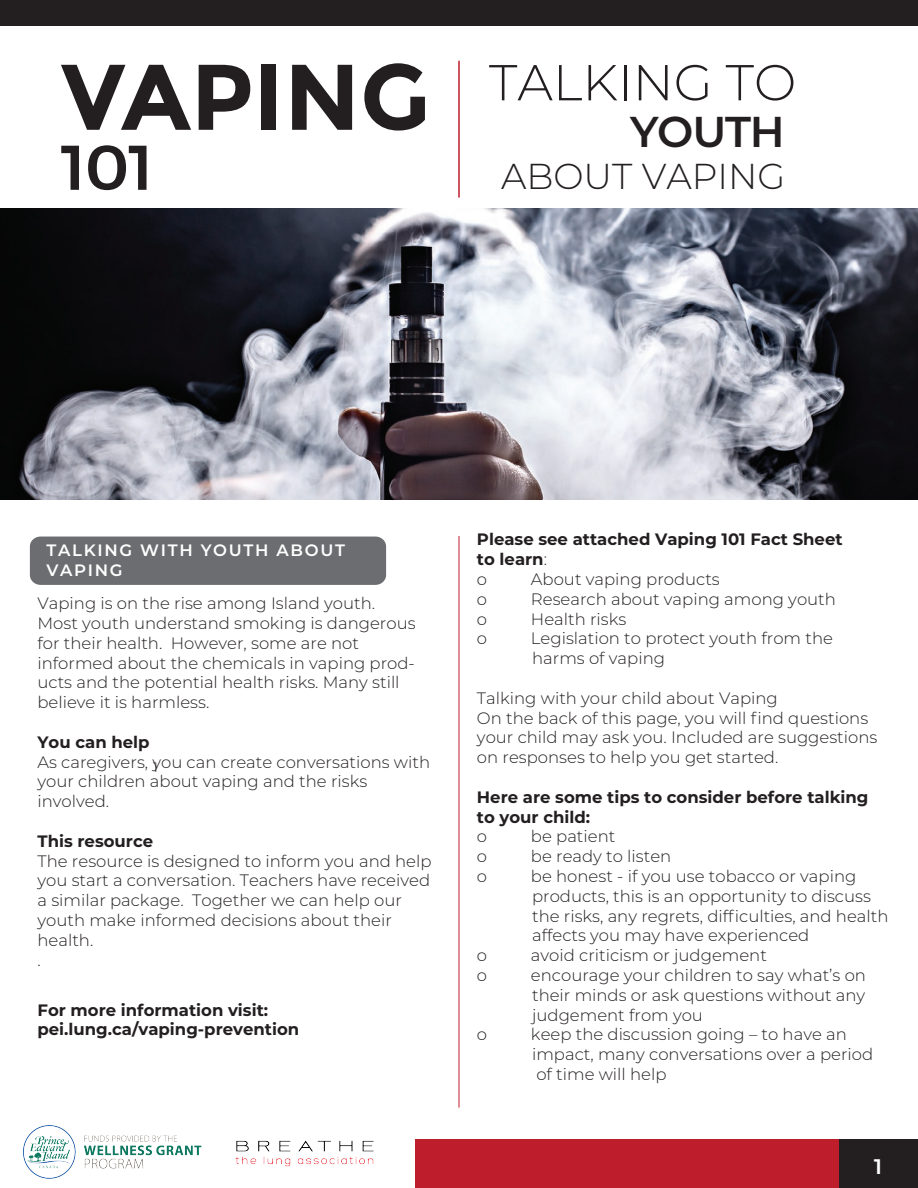
<style>
.page{position:relative;width:918px;height:1188px;background:#fff}
.page>*{position:absolute;margin:0;border:0;box-sizing:border-box;transform-origin:0 0}
.t1{font:700 93px "Montserrat";color:#231f20}
.t2{font:500 63px "Montserrat";color:#231f20}
.t3{font:300 50.4px "Montserrat";color:#231f20}
.t4{font:600 43.05px "Montserrat";letter-spacing:-.03em;color:#231f20}
.t5{font:300 36px "Montserrat";color:#231f20}
.t6{font:500 21px "Montserrat";color:#fff}
.t7{font:300 16.5px/19.8px "Montserrat";color:#231f20}
.t8{font:700 16.5px/19.8px "Montserrat";color:#231f20}
.t9{font:600 16.5px/19.8px "Montserrat";letter-spacing:.105em;color:#fff}
.t10{font:300 13.5px "Montserrat";color:#231f20}
.s1{font-weight:300}
</style>
<div class="page">
<div style="left:415px;top:1140px;width:502px;height:48px;background:#be1d2c"></div>
<div style="left:30px;top:537px;width:356px;height:48px;background:#6c6d70;border-radius:10px"></div>
<img style="left:0;top:208px;width:918px;height:292px">
<hr style="left:458px;top:61px;width:2px;height:137px;background:#be1d2c">
<hr style="left:459px;top:536px;width:1px;height:572px;background:#be1d2c">
<div style="left:0;top:0;width:917px;height:26px;background:#231f20"></div>
<div style="left:839px;top:1140px;width:79px;height:48px;background:#231f20"></div>
<img style="left:23px;top:1125px;width:179px;height:54px">
<img style="left:235px;top:1140px;width:139px;height:27px">
<h1 class="t1" style="left:61px;top:42px;width:370px">VAPING</h1>
<h2 class="t2" style="left:61px;top:118px;width:93px">101</h2>
<h3 class="t3" style="left:489px;top:48px;width:309px">TALKING TO</h3>
<h3 class="t4" style="left:630px;top:101px;width:156px">YOUTH</h3>
<h3 class="t5" style="left:501px;top:152px;width:286px">ABOUT VAPING</h3>
<p class="t9" style="left:46px;top:540px;width:300px">TALKING WITH YOUTH ABOUT<br>VAPING</p>
<p class="t7" style="left:38px;top:593px;width:380px">Vaping is on the rise among Island youth.<br>Most youth understand smoking is dangerous for their health. However, some are not informed about the chemicals in vaping prod&shy;ucts and the potential health risks. Many still believe it is harmless.</p>
<p class="t8" style="left:38px;top:731px;width:114px">You can help</p>
<p class="t7" style="left:38px;top:751px;width:394px">As caregivers, you can create conversations with your children about vaping and the risks involved.</p>
<p class="t8" style="left:38px;top:830px;width:117px">This resource</p>
<p class="t7" style="left:38px;top:850px;width:396px">The resource is designed to inform you and help you start a conversation. Teachers have received a similar package. Together we can help our youth make informed decisions about their health.<br>.</p>
<p class="t10" style="left:153px;top:758px;width:6px">1</p>
<p class="t8" style="left:38px;top:999px;width:263px">For more information visit: pei.lung.ca/vaping-prevention</p>
<p class="t8" style="left:477px;top:529px;width:367px">Please see attached Vaping 101 Fact Sheet to learn<span class="s1">:<br>o</span></p>
<p class="t7" style="left:531px;top:569px;width:190px">About vaping products</p>
<p class="t7" style="left:477px;top:589px;width:12px">o</p>
<p class="t7" style="left:531px;top:589px;width:306px">Research about vaping among youth</p>
<p class="t7" style="left:477px;top:608px;width:12px">o</p>
<p class="t7" style="left:531px;top:608px;width:97px">Health risks</p>
<p class="t7" style="left:477px;top:628px;width:12px">o</p>
<p class="t7" style="left:531px;top:628px;width:303px">Legislation to protect youth from the harms of vaping</p>
<p class="t7" style="left:477px;top:688px;width:402px">Talking with your child about Vaping<br>On the back of this page, you will find questions your child may ask you. Included are suggestions on responses to help you get started.</p>
<p class="t8" style="left:477px;top:786px;width:393px">Here are some tips to consider before talking to your child:</p>
<p class="t7" style="left:477px;top:826px;width:12px">o</p>
<p class="t7" style="left:531px;top:826px;width:86px">be patient</p>
<p class="t7" style="left:477px;top:846px;width:12px">o</p>
<p class="t7" style="left:531px;top:846px;width:142px">be ready to listen</p>
<p class="t7" style="left:477px;top:866px;width:12px">o</p>
<p class="t7" style="left:531px;top:866px;width:359px">be honest - if you use tobacco or vaping products, this is an opportunity to discuss the risks, any regrets, difficulties, and health affects you may have experienced</p>
<p class="t7" style="left:477px;top:945px;width:12px">o</p>
<p class="t7" style="left:531px;top:945px;width:237px">avoid criticism or judgement</p>
<p class="t7" style="left:477px;top:965px;width:12px">o</p>
<p class="t7" style="left:531px;top:965px;width:337px;text-align:justify">encourage your children to say what’s on their minds or ask questions without any judgement from you</p>
<p class="t7" style="left:477px;top:1024px;width:12px">o</p>
<p class="t7" style="left:531px;top:1024px;width:344px">keep the discussion going – to have an impact, many conversations over a period of time will help</p>
<p class="t6" style="left:874px;top:1150px;width:10px">1</p>
</div>
